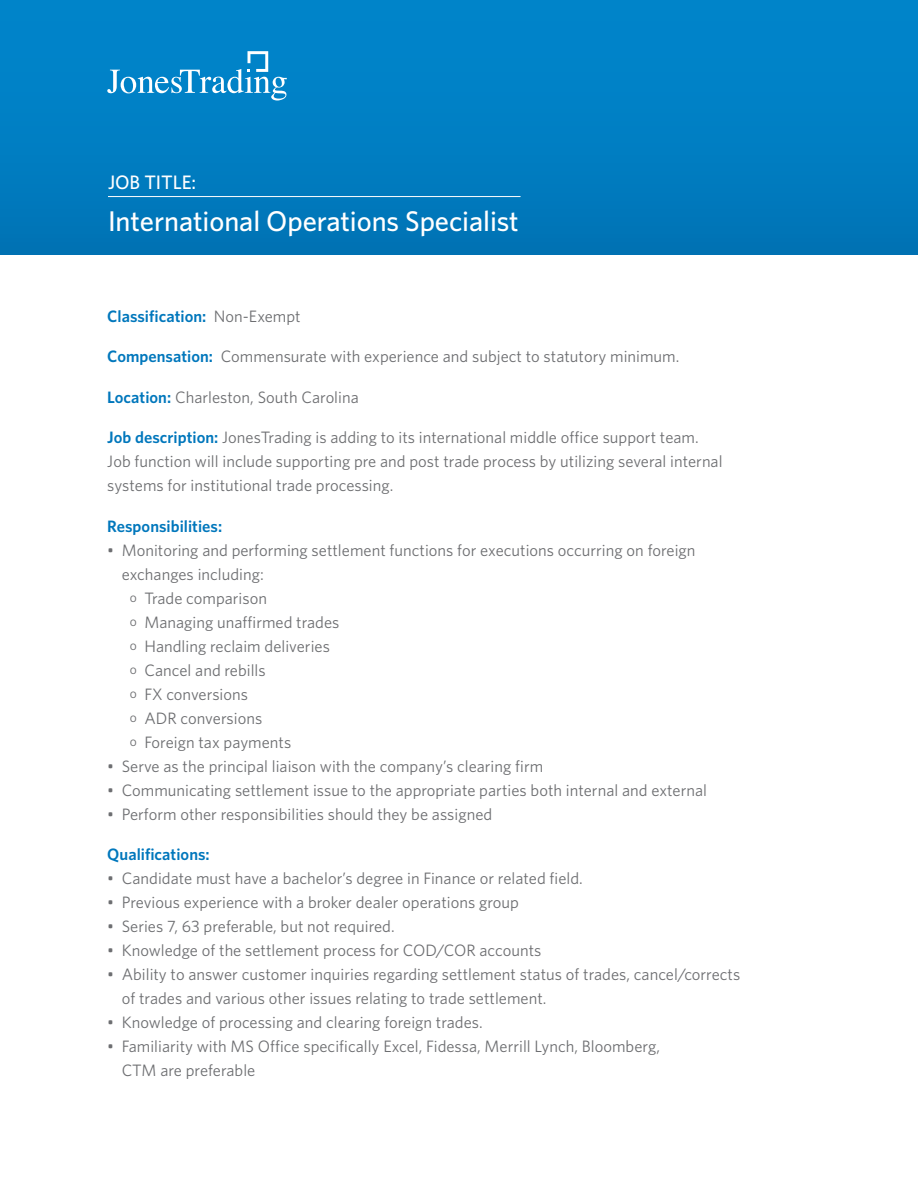
<style>
.page{position:relative;width:918px;height:1188px;background:#fff}
.page>*{position:absolute;margin:0;border:0;box-sizing:border-box;transform-origin:0 0}
.t1{font:500 28.5px "Whitney";letter-spacing:-.005em;color:#fff}
.t2{font:500 19.5px "Whitney";letter-spacing:-.005em;color:#fff}
.t3{font:16.5px/24px "Whitney";color:#6d6e71}
.t4{font:600 16.5px "Whitney";color:#0077bc}
.s1{font-weight:400;color:#6d6e71}
.s2{font-weight:600;color:#0077bc}
.s3{font-size:13.5px}
</style>
<div class="page">
<div style="left:0;top:0;width:918px;height:255px;background:linear-gradient(to bottom,#0087cd,#0075b7)"></div>
<svg style="left:107px;top:51px;width:180px;height:50px;background:#2795d0"></svg>
<hr style="left:108px;top:196px;width:413px;height:1px;background:#fff">
<p class="t2" style="left:108px;top:171px;width:90px">JOB TITLE:</p>
<h1 class="t1" style="left:108px;top:204px;width:412px">International Operations Specialist</h1>
<p class="t4" style="left:107px;top:306px;width:195px">Classification: <span class="s1">Non-Exempt</span></p>
<p class="t3" style="left:107px;top:344px;width:574px"><span class="s2">Compensation:</span> Commensurate with experience and subject to statutory minimum.</p>
<p class="t3" style="left:107px;top:385px;width:253px"><span class="s2">Location:</span> Charleston, South Carolina</p>
<p class="t3" style="left:107px;top:425px;width:617px"><span class="s2">Job description:</span> JonesTrading is adding to its international middle office support team.<br>Job function will include supporting pre and post trade process by utilizing several internal systems for institutional trade processing.</p>
<p class="t4" style="left:107px;top:516px;width:116px">Responsibilities:</p>
<p class="t3" style="left:107px;top:538px;width:590px">• Monitoring and performing settlement functions for executions occurring on foreign</p>
<p class="t3" style="left:122px;top:562px;width:144px">exchanges including:</p>
<p class="t3" style="left:130px;top:586px;width:139px"><span class="s3">o</span> Trade comparison</p>
<p class="t3" style="left:130px;top:610px;width:211px"><span class="s3">o</span> Managing unaffirmed trades</p>
<p class="t3" style="left:130px;top:634px;width:202px"><span class="s3">o</span> Handling reclaim deliveries</p>
<p class="t3" style="left:130px;top:658px;width:137px"><span class="s3">o</span> Cancel and rebills</p>
<p class="t3" style="left:130px;top:682px;width:120px"><span class="s3">o</span> FX conversions</p>
<p class="t3" style="left:130px;top:706px;width:134px"><span class="s3">o</span> ADR conversions</p>
<p class="t3" style="left:130px;top:730px;width:163px"><span class="s3">o</span> Foreign tax payments</p>
<p class="t3" style="left:107px;top:754px;width:438px">• Serve as the principal liaison with the company’s clearing firm</p>
<p class="t3" style="left:107px;top:778px;width:601px">• Communicating settlement issue to the appropriate parties both internal and external</p>
<p class="t3" style="left:107px;top:802px;width:386px">• Perform other responsibilities should they be assigned</p>
<p class="t4" style="left:107px;top:845px;width:104px">Qualifications:</p>
<p class="t3" style="left:107px;top:866px;width:477px">• Candidate must have a bachelor’s degree in Finance or related field.</p>
<p class="t3" style="left:107px;top:890px;width:413px">• Previous experience with a broker dealer operations group</p>
<p class="t3" style="left:107px;top:914px;width:289px">• Series 7, 63 preferable, but not required.</p>
<p class="t3" style="left:107px;top:938px;width:436px">• Knowledge of the settlement process for COD/COR accounts</p>
<p class="t3" style="left:122px;top:962px;width:620px;text-indent:-14px">• Ability to answer customer inquiries regarding settlement status of trades, cancel/corrects of trades and various other issues relating to trade settlement.</p>
<p class="t3" style="left:107px;top:1010px;width:377px">• Knowledge of processing and clearing foreign trades.</p>
<p class="t3" style="left:122px;top:1034px;width:540px;text-indent:-14px">• Familiarity with MS Office specifically Excel, Fidessa, Merrill Lynch, Bloomberg,<br>CTM are preferable</p>
</div>
